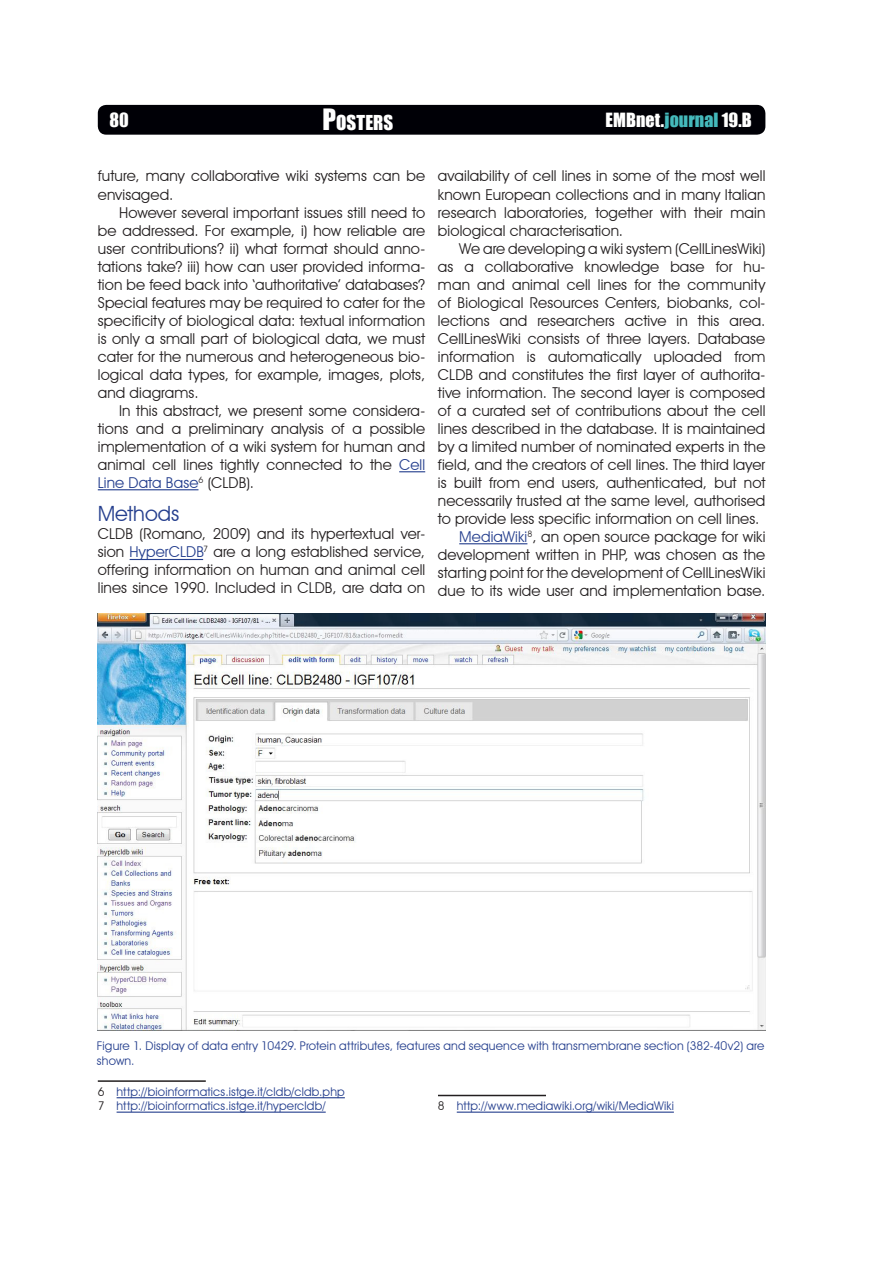
<style>
.page{position:relative;width:893px;height:1263px;background:#fff}
.page>*{position:absolute;margin:0;border:0;box-sizing:border-box;transform-origin:0 0}
.subtitle_1{font:21px "Avant Garde IT Cby BT";color:#253f8e}
.t1{font:18.9px "Impact";letter-spacing:.005em;color:#fff}
.t2{font:18px "Impact";letter-spacing:.005em;color:#fff}
.text{font:15px/18px "Avant Garde IT Cby BT";letter-spacing:.01em;color:#231f20;text-align:justify}
.footnote{font:15px/18px "Avant Garde IT Cby BT";letter-spacing:.01em;color:#231f20}
.text_first{font:15px/18px "Avant Garde IT Cby BT";letter-spacing:.01em;color:#231f20;text-align:justify}
.footnote-2{font:12px "Avant Garde IT Cby BT";letter-spacing:.015em;color:#253f8e}
.legend{font:12px/14.4px "Avant Garde IT Cby BT";letter-spacing:.015em;color:#253f8e}
.s1{font-size:27px}
.s2{color:#44b9bc}
.s3{color:#253f8e}
.s4{color:#231f20}
</style>
<div class="page">
<div style="left:98px;top:105px;width:667px;height:30px;background:#000006;border-radius:9px"></div>
<svg style="left:399px;top:471px;width:26px;height:1px"></svg>
<hr style="left:98px;top:489px;width:100px;height:1px;background:#253f8e">
<hr style="left:130px;top:559px;width:73px;height:1px;background:#253f8e">
<hr style="left:98px;top:1080px;width:108px;height:2px;background:#231f20">
<hr style="left:117px;top:1097px;width:228px;height:1px;background:#253f8e">
<hr style="left:117px;top:1111px;width:209px;height:2px;background:#253f8e">
<hr style="left:459px;top:543px;width:68px;height:1px;background:#253f8e">
<hr style="left:438px;top:1095px;width:108px;height:1px;background:#231f20">
<hr style="left:457px;top:1111px;width:217px;height:2px;background:#253f8e">
<img style="left:98px;top:613px;width:667px;height:417px">
<p class="t2" style="left:110px;top:106px;width:21px">80</p>
<p class="t1" style="left:322px;top:108px;width:72px"><span class="s1">P</span>OSTERS</p>
<p class="t2" style="left:606px;top:106px;width:148px">EMBnet.<span class="s2">journal</span> 19.B</p>
<p class="footnote" style="left:98px;top:167px;width:329px">future, many collaborative wiki systems can be envisaged.</p>
<p class="text" style="left:98px;top:203px;width:329px;text-indent:21px">However several important issues still need to be addressed. For example, i) how reliable are user contributions? ii) what format should anno&shy;tations take? iii) how can user provided informa&shy;tion be feed back into ‘authoritative’ databases?<br>Special features may be required to cater for the specificity of biological data: textual information is only a small part of biological data, we must cater for the numerous and heterogeneous bio&shy;logical data types, for example, images, plots, and diagrams.</p>
<p class="text" style="left:98px;top:401px;width:329px;text-indent:21px">In this abstract, we present some considera&shy;tions and a preliminary analysis of a possible implementation of a wiki system for human and animal cell lines tightly connected to the <span class="s3">Cell Line Data Base</span><sup>6</sup> (CLDB).</p>
<p class="subtitle_1" style="left:98px;top:501px;width:83px">Methods</p>
<p class="text_first" style="left:98px;top:525px;width:329px">CLDB (Romano, 2009) and its hypertextual ver&shy;sion <span class="s3">HyperCLDB</span><sup>7</sup> are a long established service, offering information on human and animal cell lines since 1990. Included in CLDB, are data on</p>
<p class="footnote" style="left:438px;top:167px;width:329px;text-align:justify">availability of cell lines in some of the most well known European collections and in many Italian research laboratories, together with their main biological characterisation.</p>
<p class="text" style="left:438px;top:239px;width:329px;text-indent:21px">We are developing a wiki system (CellLinesWiki) as a collaborative knowledge base for hu&shy;man and animal cell lines for the community of Biological Resources Centers, biobanks, col&shy;lections and researchers active in this area.<br>CellLinesWiki consists of three layers. Database information is automatically uploaded from CLDB and constitutes the first layer of authorita&shy;tive information. The second layer is composed of a curated set of contributions about the cell lines described in the database. It is maintained by a limited number of nominated experts in the field, and the creators of cell lines. The third layer is built from end users, authenticated, but not necessarily trusted at the same level, authorised to provide less specific information on cell lines.</p>
<p class="text" style="left:438px;top:527px;width:329px;text-indent:21px"><span class="s3">MediaWiki</span><sup>8</sup>, an open source package for wiki development written in PHP, was chosen as the starting point for the development of CellLinesWiki due to its wide user and implementation base.</p>
<p class="legend" style="left:97px;top:1039px;width:669px">Figure 1. Display of data entry 10429. Protein attributes, features and sequence with transmembrane section (382-40v2) are shown.</p>
<p class="footnote-2" style="left:98px;top:1084px;width:249px"><span class="s4">6</span> http://bioinformatics.istge.it/cldb/cldb.php</p>
<p class="footnote-2" style="left:98px;top:1098px;width:229px"><span class="s4">7</span> http://bioinformatics.istge.it/hypercldb/</p>
<p class="footnote-2" style="left:438px;top:1098px;width:237px"><span class="s4">8</span> http://www.mediawiki.org/wiki/MediaWiki</p>
</div>
